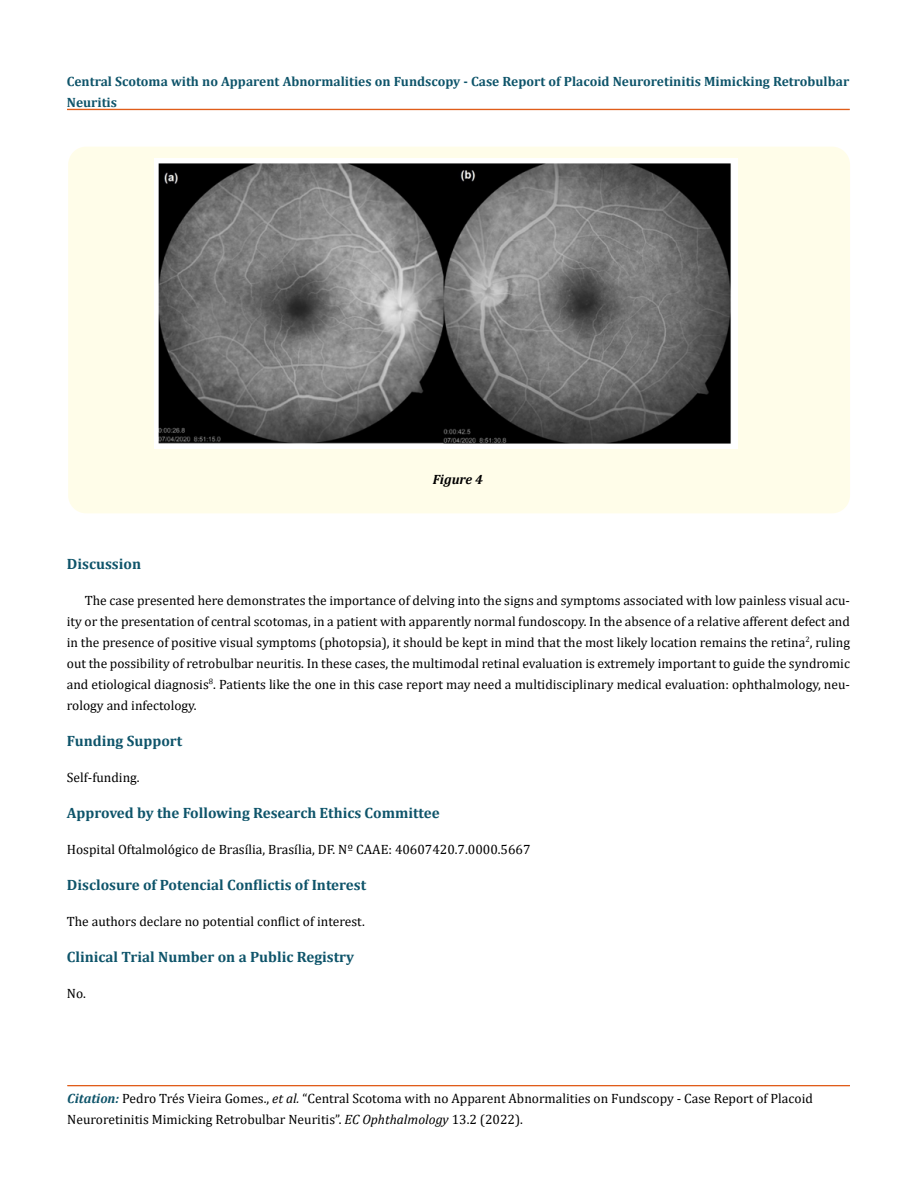
<style>
.page{position:relative;width:917px;height:1190px;background:#fff}
.page>*{position:absolute;margin:0;border:0;box-sizing:border-box;transform-origin:0 0}
.t1{font:700 15px "Cambria";color:#0e546a}
.t2{font:13.5px/21px "Cambria";color:#000}
.t3{font:700 13.5px/21px "Cambria";color:#0e546a}
.t4{font:italic 700 13.5px "Cambria";color:#000}
.s1{font-weight:700;font-style:italic;color:#0e546a}
.s2{font-style:italic}
</style>
<div class="page">
<div style="left:67px;top:109px;width:782px;height:1px;border:1px solid #e05d1a"></div>
<div style="left:68px;top:1085px;width:781px;height:1px;border:1px solid #e05d1a"></div>
<div style="left:68px;top:147px;width:782px;height:366px;background:#fffde9;border-radius:18px"></div>
<img style="left:154px;top:159px;width:583px;height:289px">
<p class="t3" style="left:67px;top:71px;width:783px">Central Scotoma with no Apparent Abnormalities on Fundscopy - Case Report of Placoid Neuroretinitis Mimicking Retrobulbar<br>Neuritis</p>
<p class="t4" style="left:432px;top:470px;width:52px">Figure 4</p>
<p class="t1" style="left:67px;top:553px;width:76px">Discussion</p>
<p class="t2" style="left:67px;top:589px;width:784px;text-align:justify;text-indent:18px">The case presented here demonstrates the importance of delving into the signs and symptoms associated with low painless visual acu&shy;ity or the presentation of central scotomas, in a patient with apparently normal fundoscopy. In the absence of a relative afferent defect and in the presence of positive visual symptoms (photopsia), it should be kept in mind that the most likely location remains the retina<sup>2</sup>, ruling out the possibility of retrobulbar neuritis. In these cases, the multimodal retinal evaluation is extremely important to guide the syndromic and etiological diagnosis<sup>8</sup>. Patients like the one in this case report may need a multidisciplinary medical evaluation: ophthalmology, neu&shy;rology and infectology.</p>
<p class="t1" style="left:67px;top:730px;width:117px">Funding Support</p>
<p class="t2" style="left:67px;top:766px;width:74px">Self-funding.</p>
<p class="t1" style="left:67px;top:802px;width:374px">Approved by the Following Research Ethics Committee</p>
<p class="t2" style="left:67px;top:838px;width:465px">Hospital Oftalmológico de Brasília, Brasília, DF. Nº CAAE: 40607420.7.0000.5667</p>
<p class="t1" style="left:67px;top:874px;width:301px">Disclosure of Potencial Conflictis of Interest</p>
<p class="t2" style="left:67px;top:910px;width:299px">The authors declare no potential conflict of interest.</p>
<p class="t1" style="left:67px;top:946px;width:289px">Clinical Trial Number on a Public Registry</p>
<p class="t2" style="left:67px;top:982px;width:21px">No.</p>
<p class="t2" style="left:67px;top:1087px;width:747px"><span class="s1">Citation:</span> Pedro Trés Vieira Gomes., <span class="s2">et al.</span> “Central Scotoma with no Apparent Abnormalities on Fundscopy - Case Report of Placoid<br>Neuroretinitis Mimicking Retrobulbar Neuritis”. <span class="s2">EC Ophthalmology</span> 13.2 (2022).</p>
</div>
